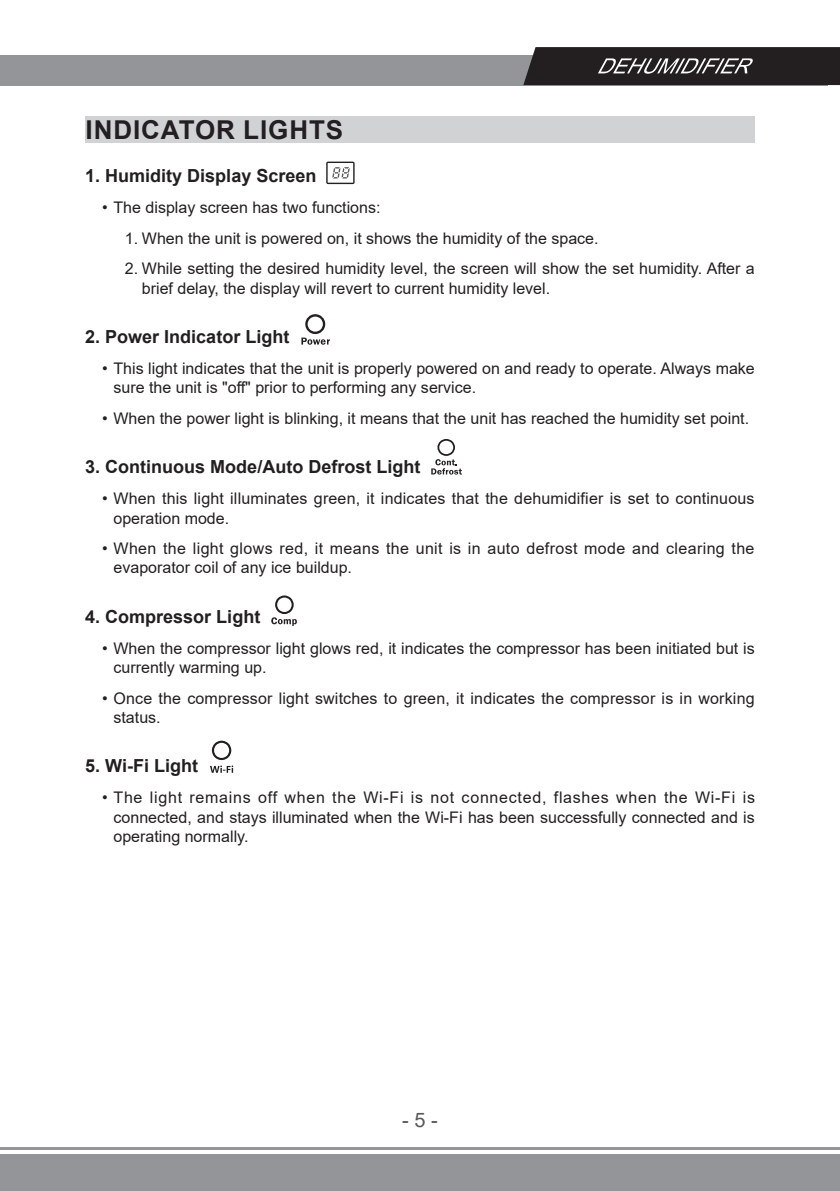
<style>
.page{position:relative;width:840px;height:1191px;background:#fff}
.page>*{position:absolute;margin:0;border:0;box-sizing:border-box;transform-origin:0 0}
.t1{font:700 26px "Arial";letter-spacing:.035em;color:#231f20}
.t2{font:20px "Arial";color:#57585a}
.t3{font:700 18px "Arial";color:#231f20}
.t4{font:16px/19.2px "Arial";color:#231f20}
.t5{font:16px/19.2px "Arial";letter-spacing:.025em;color:#231f20}
</style>
<div class="page">
<div style="left:0;top:1154px;width:839px;height:37px;background:#939598"></div>
<hr style="left:0;top:1147px;width:839px;height:2px;background:#939598">
<div style="left:0;top:55px;width:826px;height:30px;background:#939598"></div>
<svg style="left:523px;top:47px;width:316px;height:38px;background:#343132"></svg>
<div style="left:85px;top:116px;width:669px;height:26px;background:#d1d2d4"></div>
<svg style="left:326px;top:162px;width:28px;height:22px"></svg>
<svg style="left:301px;top:314px;width:28px;height:31px"></svg>
<svg style="left:431px;top:439px;width:30px;height:35px"></svg>
<svg style="left:210px;top:740px;width:23px;height:33px"></svg>
<svg style="left:271px;top:595px;width:26px;height:31px"></svg>
<p class="t1" style="left:85px;top:111px;width:259px">INDICATOR LIGHTS</p>
<p class="t3" style="left:85px;top:163px;width:233px">1. Humidity Display Screen</p>
<p class="t4" style="left:102px;top:198px;width:280px">• The display screen has two functions:</p>
<p class="t4" style="left:125px;top:229px;width:475px">1. When the unit is powered on, it shows the humidity of the space.</p>
<p class="t4" style="left:142px;top:259px;width:614px;text-indent:-17px">2. While setting the desired humidity level, the screen will show the set humidity. After a brief delay, the display will revert to current humidity level.</p>
<p class="t3" style="left:85px;top:324px;width:206px">2. Power Indicator Light</p>
<p class="t4" style="left:113px;top:359px;width:642px;text-indent:-11px">• This light indicates that the unit is properly powered on and ready to operate. Always make sure the unit is "off" prior to performing any service.</p>
<p class="t4" style="left:102px;top:408px;width:648px">• When the power light is blinking, it means that the unit has reached the humidity set point.</p>
<p class="t3" style="left:85px;top:454px;width:336px">3. Continuous Mode/Auto Defrost Light</p>
<p class="t4" style="left:113px;top:489px;width:642px;text-indent:-11px">• When this light illuminates green, it indicates that the dehumidifier is set to continuous operation mode.</p>
<p class="t5" style="left:113px;top:539px;width:642px;text-indent:-11px">• When the light glows red, it means the unit is in auto defrost mode and clearing the evaporator coil of any ice buildup.</p>
<p class="t3" style="left:85px;top:603px;width:177px">4. Compressor Light</p>
<p class="t4" style="left:113px;top:638px;width:642px;text-indent:-11px">• When the compressor light glows red, it indicates the compressor has been initiated but is currently warming up.</p>
<p class="t4" style="left:113px;top:688px;width:642px;text-indent:-11px">• Once the compressor light switches to green, it indicates the compressor is in working status.</p>
<p class="t3" style="left:85px;top:753px;width:114px">5. Wi-Fi Light</p>
<p class="t4" style="left:113px;top:788px;width:642px;text-align:justify;text-indent:-11px">• The light remains off when the Wi-Fi is not connected, flashes when the Wi-Fi is connected, and stays illuminated when the Wi-Fi has been successfully connected and is operating normally.</p>
<p class="t2" style="left:402px;top:1106px;width:37px">- 5 -</p>
</div>
